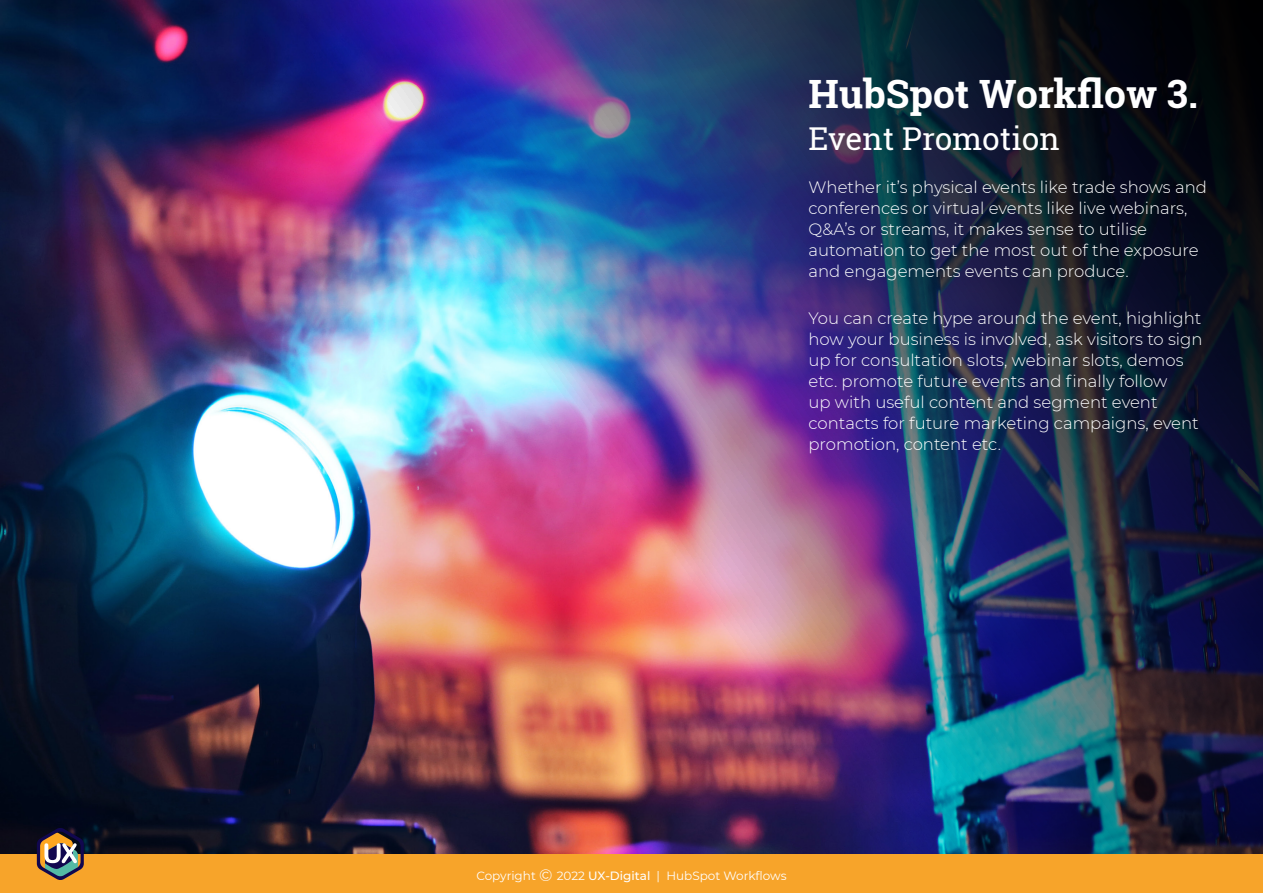
<style>
.page{position:relative;width:1263px;height:893px;background:#fff}
.page>*{position:absolute;margin:0;border:0;box-sizing:border-box;transform-origin:0 0}
.t1{font:700 39px "Roboto Slab";color:#fff}
.t2{font:31.5px "Roboto Slab";color:#fff}
.t3{font:300 16.5px/21px "Montserrat";color:#fff}
.t4{font:12px "Montserrat";color:#fff}
.s1{font-size:16.5px}
.s2{font-weight:500}
</style>
<div class="page">
<img style="left:0;top:0;width:1263px;height:855px">
<div style="left:0;top:855px;width:1263px;height:38px;background:#f7a42a"></div>
<svg style="left:37px;top:828px;width:47px;height:52px"></svg>
<h1 class="t1" style="left:808px;top:67px;width:391px">HubSpot Workflow 3.</h1>
<h2 class="t2" style="left:808px;top:117px;width:253px">Event Promotion</h2>
<p class="t3" style="left:808px;top:176px;width:400px">Whether it’s physical events like trade shows and conferences or virtual events like live webinars, Q&amp;A’s or streams, it makes sense to utilise automation to get the most out of the exposure and engagements events can produce.</p>
<p class="t3" style="left:808px;top:307px;width:396px">You can create hype around the event, highlight how your business is involved, ask visitors to sign up for consultation slots, webinar slots, demos etc. promote future events and finally follow<br>up with useful content and segment event contacts for future marketing campaigns, event promotion, content etc.</p>
<p class="t4" style="left:476px;top:867px;width:312px">Copyright <span class="s1">©</span> 2022 <span class="s2">UX-Digital</span> | HubSpot Workflows</p>
</div>
